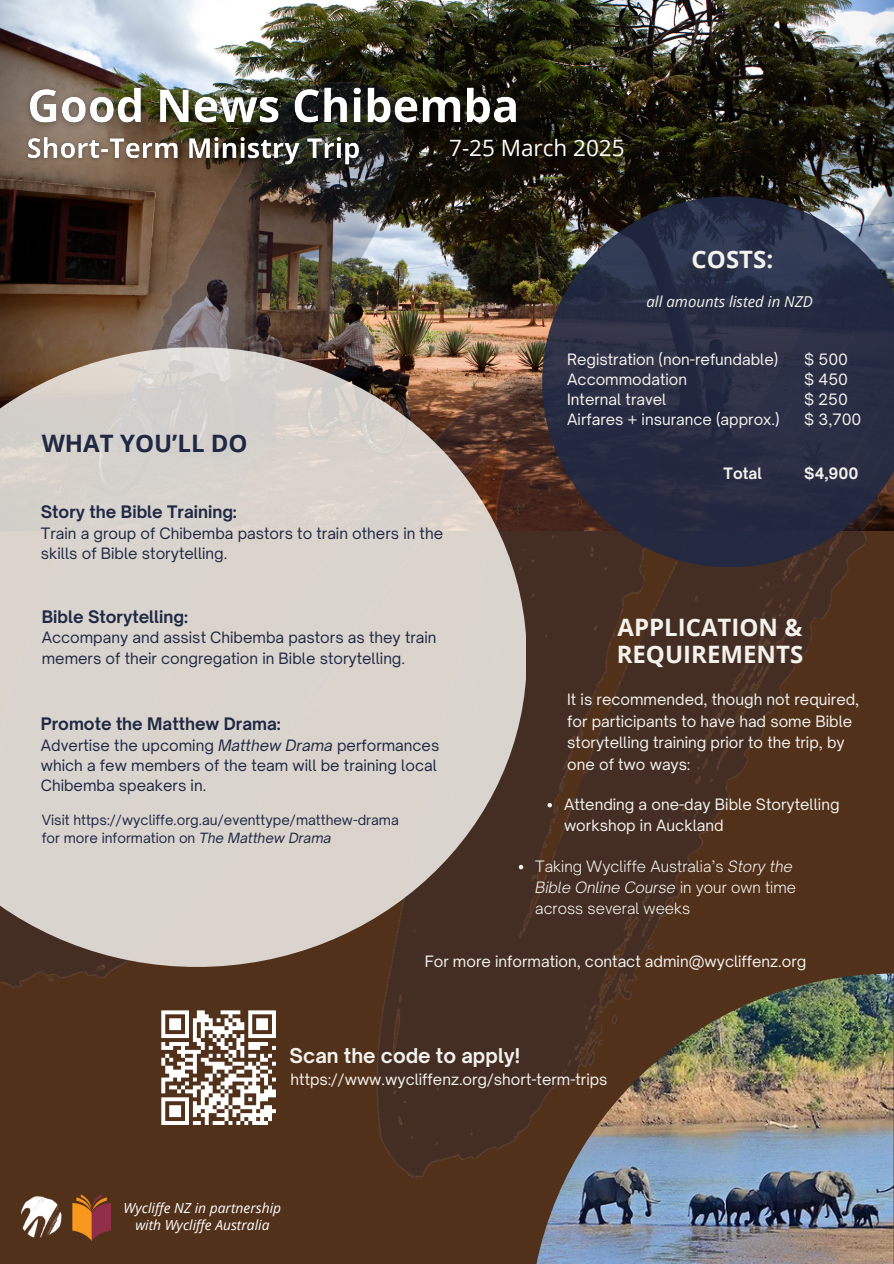
<style>
.page{position:relative;width:894px;height:1264px;background:#fff}
.page>*{position:absolute;margin:0;border:0;box-sizing:border-box;transform-origin:0 0}
.t1{font:700 24px/27px "Open Sans";color:#f4f2ed}
.t2{font:700 24px "Open Sans";color:#202944}
.t3{font:22.5px "Open Sans";color:#fff}
.t4{font:700 19.5px "Open Sauce One";color:#f4f2ed}
.t5{font:700 16.5px "Open Sauce One";color:#202944}
.t6{font:15px/21.3px "Open Sauce One";color:#f4f2ed}
.t7{font:15px/20.2px "Open Sauce One";color:#202944}
.t8{font:300 15px/21.3px "Open Sauce One";color:#f4f2ed}
.t9{font:italic 15px "Open Sans";color:#f4f2ed}
.t10{font:700 15px "Open Sauce One";color:#f4f2ed}
.t11{font:italic 13.8px/17.9px "Open Sans";color:#fff;text-align:center}
.t12{font:13.5px/18px "Open Sauce One";color:#202944}
.s1{font-style:italic}
</style>
<div class="page">
<img style="left:0;top:0;width:893px;height:1263px">
<svg style="left:0;top:347px;width:525px;height:619px;background:#c6bcb4"></svg>
<svg style="left:542px;top:196px;width:351px;height:371px;background:#2f3142"></svg>
<img style="left:528px;top:973px;width:365px;height:290px">
<img style="left:21px;top:1196px;width:41px;height:41px">
<img style="left:69px;top:1194px;width:41px;height:46px">
<div style="left:153px;top:1002px;width:131px;height:130px;background:#52311b"></div>
<svg style="left:161px;top:1010px;width:115px;height:115px"></svg>
<img style="left:18px;top:73px;width:510px;height:64px">
<img style="left:22px;top:129px;width:344px;height:43px">
<svg style="left:547px;top:803px;width:5px;height:4px"></svg>
<svg style="left:518px;top:864px;width:5px;height:5px"></svg>
<p class="t3" style="left:449px;top:132px;width:177px">7-25 March 2025</p>
<h6 class="t1" style="left:691px;top:245px;width:83px">COSTS:</h6>
<h3 class="t9" style="left:646px;top:291px;width:168px">all amounts listed in NZD</h3>
<p class="t2" style="left:42px;top:426px;width:207px">WHAT YOU’LL DO</p>
<p class="t5" style="left:41px;top:502px;width:197px">Story the Bible Training:</p>
<p class="t7" style="left:41px;top:522px;width:403px">Train a group of Chibemba pastors to train others in the skills of Bible storytelling.</p>
<p class="t5" style="left:42px;top:606px;width:148px">Bible Storytelling:</p>
<h6 class="t7" style="left:42px;top:627px;width:396px">Accompany and assist Chibemba pastors as they train memers of their congregation in Bible storytelling.</h6>
<p class="t5" style="left:41px;top:713px;width:241px">Promote the Matthew Drama:</p>
<p class="t7" style="left:41px;top:734px;width:400px">Advertise the upcoming <span class="s1">Matthew Drama</span> performances which a few members of the team will be training local<br>Chibemba speakers in.</p>
<p class="t12" style="left:42px;top:811px;width:358px">Visit https://wycliffe.org.au/eventtype/matthew-drama for more information on <span class="s1">The Matthew Drama</span></p>
<p class="t6" style="left:567px;top:348px;width:212px">Registration (non-refundable)</p>
<p class="t6" style="left:567px;top:368px;width:121px">Accommodation</p>
<p class="t6" style="left:567px;top:389px;width:101px">Internal travel</p>
<p class="t6" style="left:567px;top:409px;width:214px">Airfares + insurance (approx.)</p>
<p class="t6" style="left:804px;top:348px;width:45px">$ 500</p>
<p class="t6" style="left:804px;top:368px;width:45px">$ 450</p>
<p class="t6" style="left:804px;top:389px;width:45px">$ 250</p>
<h3 class="t6" style="left:804px;top:409px;width:59px">$ 3,700</h3>
<p class="t10" style="left:723px;top:463px;width:40px">Total</p>
<p class="t10" style="left:804px;top:463px;width:56px">$4,900</p>
<p class="t1" style="left:616px;top:613px;width:188px">APPLICATION &amp;<br>REQUIREMENTS</p>
<p class="t6" style="left:567px;top:689px;width:293px">It is recommended, though not required, for participants to have had some Bible storytelling training prior to the trip, by one of two ways:</p>
<p class="t6" style="left:564px;top:793px;width:277px">Attending a one-day Bible Storytelling workshop in Auckland</p>
<p class="t8" style="left:535px;top:855px;width:262px">Taking Wycliffe Australia’s <span class="s1">Story the<br>Bible Online Course</span> in your own time across several weeks</p>
<p class="t6" style="left:424px;top:950px;width:383px">For more information, contact admin@wycliffenz.org</p>
<h5 class="t4" style="left:289px;top:1043px;width:232px">Scan the code to apply!</h5>
<p class="t6" style="left:290px;top:1069px;width:318px">https://www.wycliffenz.org/short-term-trips</p>
<p class="t11" style="left:123px;top:1198px;width:159px">Wycliffe NZ in partnership with Wycliffe Australia</p>
</div>
